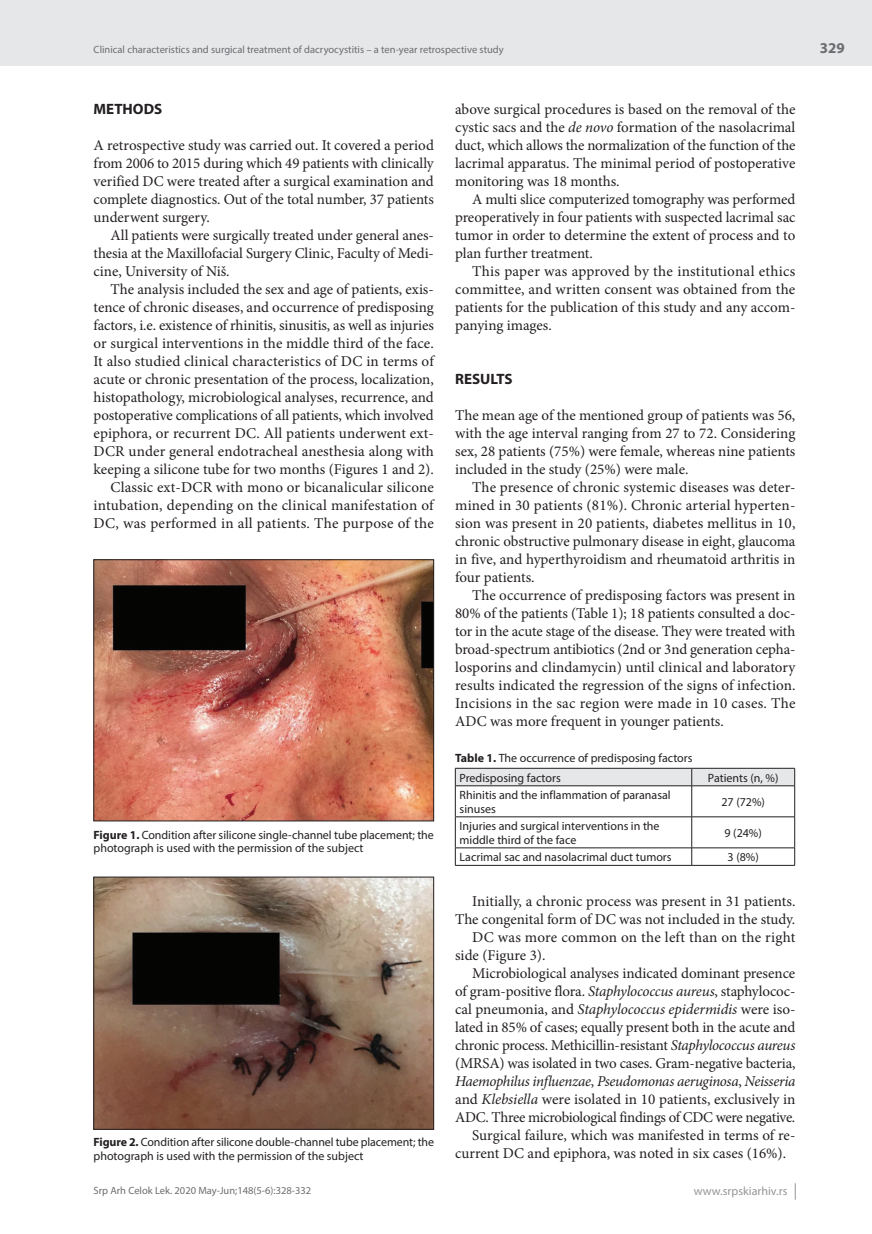
<style>
.page{position:relative;width:872px;height:1234px;background:#fff}
.page>*{position:absolute;margin:0;border:0;box-sizing:border-box;transform-origin:0 0}
.t1{font:15px/18px "Minion Pro";color:#231f20;text-align:justify}
.t2{font:italic 15px "Minion Pro";letter-spacing:-.015em;color:#231f20}
.t3{font:15px "Minion Pro";letter-spacing:-.02em;color:#231f20}
.t4{font:700 15px "Myriad Pro";color:#231f20}
.t5{font:700 15px "Myriad Pro";color:#6c6d70}
.t6{font:12px/13.5px "Myriad Pro";color:#231f20}
.t7{font:12px "Myriad Pro";color:#939598}
.t8{font:10.5px "Myriad Pro";color:#6c6d70}
.s1{font-weight:700}
.s2{font-style:italic}
.s3{font-style:normal}
</style>
<div class="page">
<div style="left:0;top:0;width:872px;height:66px;background:#e6e7e9"></div>
<svg style="left:795px;top:1183px;width:1px;height:16px"></svg>
<hr style="left:455px;top:767px;width:236px;height:1px;background:#231f20">
<hr style="left:691px;top:767px;width:104px;height:1px;background:#231f20">
<div style="left:455px;top:768px;width:340px;height:17px;background:#e6e7e9"></div>
<hr style="left:455px;top:785px;width:236px;height:1px;background:#231f20">
<hr style="left:455px;top:785px;width:1px;height:31px;background:#231f20">
<hr style="left:691px;top:785px;width:104px;height:1px;background:#231f20">
<hr style="left:691px;top:785px;width:1px;height:31px;background:#231f20">
<hr style="left:794px;top:785px;width:1px;height:31px;background:#231f20">
<hr style="left:455px;top:816px;width:236px;height:1px;background:#231f20">
<hr style="left:455px;top:816px;width:1px;height:31px;background:#231f20">
<hr style="left:691px;top:816px;width:104px;height:1px;background:#231f20">
<hr style="left:691px;top:816px;width:1px;height:31px;background:#231f20">
<hr style="left:794px;top:816px;width:1px;height:31px;background:#231f20">
<hr style="left:455px;top:847px;width:236px;height:1px;background:#231f20">
<svg style="left:455px;top:847px;width:1px;height:17px"></svg>
<hr style="left:691px;top:847px;width:104px;height:1px;background:#231f20">
<svg style="left:691px;top:847px;width:1px;height:17px"></svg>
<svg style="left:794px;top:847px;width:1px;height:17px"></svg>
<hr style="left:455px;top:864px;width:236px;height:1px;background:#231f20">
<hr style="left:691px;top:864px;width:104px;height:1px;background:#231f20">
<img style="left:96px;top:561px;width:336px;height:258px">
<div style="left:94px;top:559px;width:340px;height:262px;border:1px solid #231f20"></div>
<img style="left:96px;top:878px;width:336px;height:249px">
<div style="left:94px;top:876px;width:340px;height:253px;border:1px solid #231f20"></div>
<p class="t8" style="left:94px;top:43px;width:412px">Clinical characteristics and surgical treatment of dacryocystitis – a ten-year retrospective study</p>
<p class="t4" style="left:94px;top:99px;width:70px">METHODS</p>
<p class="t1" style="left:94px;top:136px;width:342px">A retrospective study was carried out. It covered a period from 2006 to 2015 during which 49 patients with clinically verified DC were treated after a surgical examination and complete diagnostics. Out of the total number, 37 patients underwent surgery.</p>
<p class="t1" style="left:94px;top:226px;width:342px;text-indent:17px">All patients were surgically treated under general anes&shy;thesia at the Maxillofacial Surgery Clinic, Faculty of Medi&shy;cine, University of Niš.</p>
<p class="t1" style="left:94px;top:280px;width:342px;text-align:right">The analysis included the sex and age of patients, exis&shy;tence of chronic diseases, and occurrence of predisposing factors, i.e. existence of rhinitis, sinusitis, as well as injuries or surgical interventions in the middle third of the face.<br>It also studied clinical characteristics of DC in terms of acute or chronic presentation of the process, localization, histopathology, microbiological analyses, recurrence, and postoperative complications of all patients, which involved epiphora, or recurrent DC. All patients underwent ext-DCR under general endotracheal anesthesia along with keeping a silicone tube for two months (Figures 1 and 2).<br>Classic ext-DCR with mono or bicanalicular silicone intubation, depending on the clinical manifestation of DC, was performed in all patients. The purpose of the</p>
<p class="t6" style="left:94px;top:827px;width:342px"><span class="s1">Figure 1.</span> Condition after silicone single-channel tube placement; the photograph is used with the permission of the subject</p>
<p class="t6" style="left:94px;top:1134px;width:342px"><span class="s1">Figure 2.</span> Condition after silicone double-channel tube placement; the photograph is used with the permission of the subject</p>
<p class="t1" style="left:455px;top:100px;width:342px">above surgical procedures is based on the removal of the cystic sacs and the <span class="s2">de novo</span> formation of the nasolacrimal duct, which allows the normalization of the function of the lacrimal apparatus. The minimal period of postoperative monitoring was 18 months.</p>
<p class="t1" style="left:455px;top:190px;width:342px;text-indent:17px">A multi slice computerized tomography was performed preoperatively in four patients with suspected lacrimal sac tumor in order to determine the extent of process and to plan further treatment.</p>
<p class="t1" style="left:455px;top:262px;width:342px;text-indent:17px">This paper was approved by the institutional ethics committee, and written consent was obtained from the patients for the publication of this study and any accom&shy;panying images.</p>
<p class="t4" style="left:455px;top:369px;width:59px">RESULTS</p>
<p class="t1" style="left:455px;top:406px;width:342px">The mean age of the mentioned group of patients was 56, with the age interval ranging from 27 to 72. Considering sex, 28 patients (75%) were female, whereas nine patients included in the study (25%) were male.</p>
<p class="t1" style="left:455px;top:478px;width:342px;text-indent:17px">The presence of chronic systemic diseases was deter&shy;mined in 30 patients (81%). Chronic arterial hyperten&shy;sion was present in 20 patients, diabetes mellitus in 10, chronic obstructive pulmonary disease in eight, glaucoma in five, and hyperthyroidism and rheumatoid arthritis in four patients.</p>
<p class="t1" style="left:455px;top:586px;width:342px;text-indent:17px">The occurrence of predisposing factors was present in 80% of the patients (Table 1); 18 patients consulted a doc&shy;tor in the acute stage of the disease. They were treated with broad-spectrum antibiotics (2nd or 3nd generation cepha&shy;losporins and clindamycin) until clinical and laboratory results indicated the regression of the signs of infection.<br>Incisions in the sac region were made in 10 cases. The ADC was more frequent in younger patients.</p>
<p class="t6" style="left:459px;top:748px;width:234px;line-height:19.5px;text-indent:-4px"><span class="s1">Table 1.</span> The occurrence of predisposing factors<br>Predisposing factors</p>
<p class="t6" style="left:708px;top:770px;width:72px">Patients (n, %)</p>
<p class="t6" style="left:459px;top:788px;width:213px">Rhinitis and the inflammation of paranasal sinuses</p>
<p class="t6" style="left:721px;top:794px;width:45px">27 (72%)</p>
<p class="t6" style="left:459px;top:819px;width:202px">Injuries and surgical interventions in the middle third of the face</p>
<p class="t6" style="left:724px;top:825px;width:39px">9 (24%)</p>
<p class="t6" style="left:459px;top:850px;width:213px">Lacrimal sac and nasolacrimal duct tumors</p>
<p class="t6" style="left:727px;top:850px;width:33px">3 (8%)</p>
<p class="t1" style="left:472px;top:892px;width:325px">Initially, a chronic process was present in 31 patients.</p>
<p class="t1" style="left:455px;top:910px;width:342px">The congenital form of DC was not included in the study.</p>
<p class="t1" style="left:472px;top:928px;width:325px">DC was more common on the left than on the right</p>
<p class="t1" style="left:455px;top:946px;width:92px">side (Figure 3).</p>
<p class="t1" style="left:472px;top:964px;width:325px">Microbiological analyses indicated dominant presence</p>
<p class="t1" style="left:455px;top:982px;width:342px">of gram-positive flora. <span class="s2">Staphylococcus aureus</span>, staphylococ-</p>
<p class="t2" style="left:455px;top:998px;width:342px"><span class="s3">cal pneumonia, and</span> Staphylococcus epidermidis <span class="s3">were iso-</span></p>
<p class="t1" style="left:455px;top:1018px;width:342px">lated in 85% of cases; equally present both in the acute and</p>
<p class="t1" style="left:455px;top:1036px;width:342px">chronic process. Methicillin-resistant <span class="s2">Staphylococcus aureus</span></p>
<p class="t1" style="left:455px;top:1054px;width:342px">(MRSA) was isolated in two cases. Gram-negative bacteria,</p>
<p class="t2" style="left:455px;top:1070px;width:342px">Haemophilus influenzae<span class="s3">,</span> Pseudomonas aeruginosa<span class="s3">,</span> Neisseria</p>
<p class="t1" style="left:455px;top:1090px;width:342px">and <span class="s2">Klebsiella</span> were isolated in 10 patients, exclusively in</p>
<p class="t3" style="left:455px;top:1107px;width:342px">ADC. Three microbiological findings of CDC were negative.</p>
<p class="t1" style="left:472px;top:1126px;width:325px">Surgical failure, which was manifested in terms of re-</p>
<p class="t1" style="left:455px;top:1144px;width:332px">current DC and epiphora, was noted in six cases (16%).</p>
<p class="t8" style="left:94px;top:1184px;width:219px">Srp Arh Celok Lek. 2020 May-Jun;148(5-6):328-332</p>
<p class="t7" style="left:694px;top:1183px;width:95px">www.srpskiarhiv.rs</p>
<p class="t5" style="left:820px;top:38px;width:26px">329</p>
</div>
